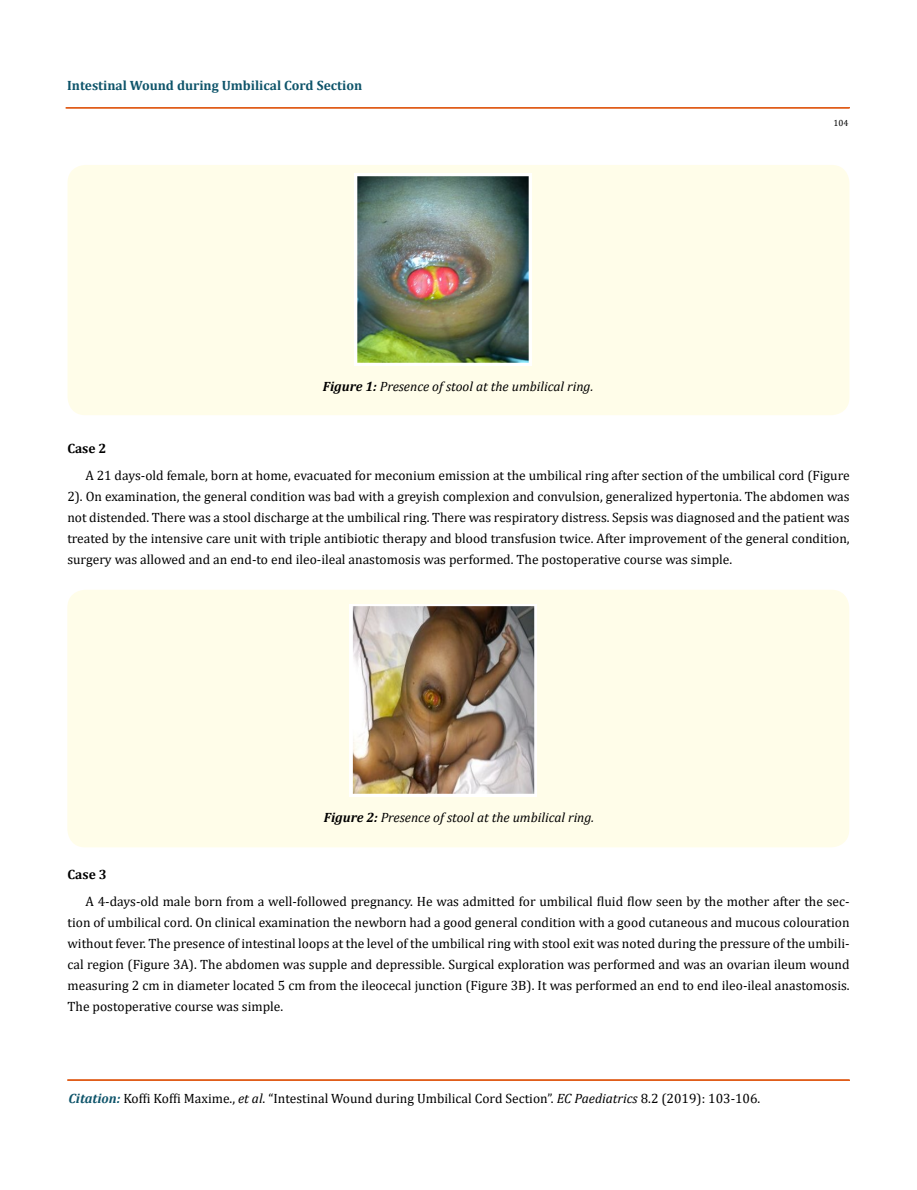
<style>
.page{position:relative;width:917px;height:1190px;background:#fff}
.page>*{position:absolute;margin:0;border:0;box-sizing:border-box;transform-origin:0 0}
.t1{font:13.5px/21px "Cambria";color:#000;text-align:justify}
.t2{font:italic 13.5px "Cambria";color:#000}
.t3{font:700 13.5px "Cambria";color:#0e546a}
.t4{font:700 13.5px "Cambria";color:#000}
.t5{font:9px "Cambria";color:#000}
.s1{font-weight:700}
.s2{font-weight:700;font-style:italic;color:#0e546a}
.s3{font-style:italic}
</style>
<div class="page">
<hr style="left:66px;top:108px;width:783px;height:1px;background:#e05d1a">
<div style="left:66px;top:107px;width:783px;height:1px;border:1px solid #e05d1a"></div>
<hr style="left:68px;top:1080px;width:781px;height:1px;background:#e05d1a">
<div style="left:67px;top:1079px;width:782px;height:1px;border:1px solid #e05d1a"></div>
<div style="left:68px;top:165px;width:781px;height:250px;background:#fffde9;border-radius:18px"></div>
<img style="left:354px;top:174px;width:177px;height:192px">
<div style="left:67px;top:590px;width:782px;height:257px;background:#fffde9;border-radius:18px"></div>
<img style="left:350px;top:604px;width:186px;height:193px">
<p class="t3" style="left:67px;top:76px;width:296px">Intestinal Wound during Umbilical Cord Section</p>
<p class="t2" style="left:323px;top:377px;width:272px"><span class="s1">Figure 1:</span> Presence of stool at the umbilical ring.</p>
<p class="t5" style="left:833px;top:118px;width:16px">104</p>
<p class="t4" style="left:67px;top:438px;width:41px">Case 2</p>
<p class="t1" style="left:67px;top:464px;width:783px;text-indent:18px">A 21 days-old female, born at home, evacuated for meconium emission at the umbilical ring after section of the umbilical cord (Figure 2). On examination, the general condition was bad with a greyish complexion and convulsion, generalized hypertonia. The abdomen was not distended. There was a stool discharge at the umbilical ring. There was respiratory distress. Sepsis was diagnosed and the patient was treated by the intensive care unit with triple antibiotic therapy and blood transfusion twice. After improvement of the general condition, surgery was allowed and an end-to end ileo-ileal anastomosis was performed. The postoperative course was simple.</p>
<p class="t2" style="left:324px;top:808px;width:272px"><span class="s1">Figure 2:</span> Presence of stool at the umbilical ring.</p>
<p class="t4" style="left:68px;top:865px;width:41px">Case 3</p>
<p class="t1" style="left:68px;top:891px;width:783px;text-indent:18px">A 4-days-old male born from a well-followed pregnancy. He was admitted for umbilical fluid flow seen by the mother after the sec&shy;tion of umbilical cord. On clinical examination the newborn had a good general condition with a good cutaneous and mucous colouration without fever. The presence of intestinal loops at the level of the umbilical ring with stool exit was noted during the pressure of the umbili&shy;cal region (Figure 3A). The abdomen was supple and depressible. Surgical exploration was performed and was an ovarian ileum wound measuring 2 cm in diameter located 5 cm from the ileocecal junction (Figure 3B). It was performed an end to end ileo-ileal anastomosis.<br>The postoperative course was simple.</p>
<p class="t1" style="left:68px;top:1087px;width:693px"><span class="s2">Citation:</span> Koffi Koffi Maxime., <span class="s3">et al</span>. “Intestinal Wound during Umbilical Cord Section”. <span class="s3">EC Paediatrics</span> 8.2 (2019): 103-106.</p>
</div>
